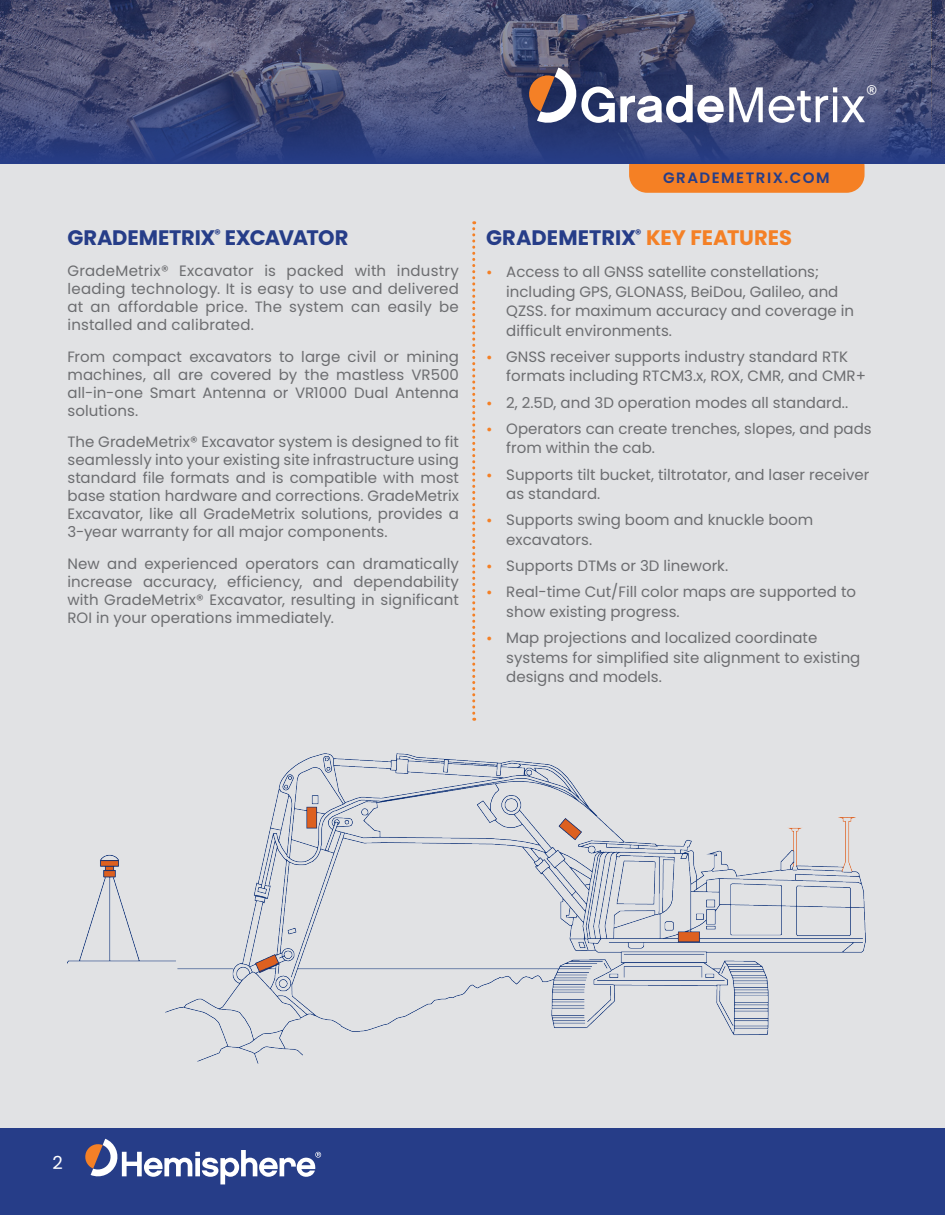
<style>
.page{position:relative;width:945px;height:1215px;background:#e1e2e4}
.page>*{position:absolute;margin:0;border:0;box-sizing:border-box;transform-origin:0 0}
.t1{font:300 23.85px "Poppins";color:#fff}
.TEXT_2{font:700 21px "Poppins";letter-spacing:-.005em;color:#263d88}
.t2{font:18px "Poppins";color:#fff}
.TEXT_2-2{font:15px/18px "Poppins";color:#6c6d70}
.t3{font:600 15px "Poppins";letter-spacing:.1em;color:#263d88}
.s1{color:#f48026}
.s2{font-weight:600;font-size:13.5px;color:#f48026}
</style>
<div class="page">
<div style="left:629px;top:148px;width:236px;height:45px;background:#f58024;border-radius:18px"></div>
<svg style="left:0;top:0;width:932px;height:164px;background:#454d78"></svg>
<div style="left:0;top:1128px;width:945px;height:87px;background:#263d88"></div>
<svg style="left:85px;top:1139px;width:236px;height:45px"></svg>
<svg style="left:527px;top:68px;width:236px;height:59px;background:#737590"></svg>
<svg style="left:769px;top:87px;width:96px;height:36px;background:#858aa7"></svg>
<svg style="left:932px;top:0;width:13px;height:164px;background:#404874"></svg>
<img style="left:68px;top:753px;width:798px;height:310px">
<svg style="left:472px;top:221px;width:3px;height:500px"></svg>
<h1 class="t1" style="left:866px;top:80px;width:13px">®</h1>
<p class="TEXT_2" style="left:68px;top:225px;width:282px">GRADEMETRIX<sup>®</sup> EXCAVATOR</p>
<p class="TEXT_2-2" style="left:68px;top:262px;width:393px;text-align:justify">GradeMetrix® Excavator is packed with industry leading technology. It is easy to use and delivered at an affordable price. The system can easily be installed and calibrated.</p>
<p class="TEXT_2-2" style="left:68px;top:348px;width:393px;text-align:justify">From compact excavators to large civil or mining machines, all are covered by the mastless VR500 all-in-one Smart Antenna or VR1000 Dual Antenna solutions.</p>
<p class="TEXT_2-2" style="left:68px;top:433px;width:393px;text-align:justify">The GradeMetrix® Excavator system is designed to fit seamlessly into your existing site infrastructure using standard file formats and is compatible with most base station hardware and corrections. GradeMetrix Excavator, like all GradeMetrix solutions, provides a 3-year warranty for all major components.</p>
<p class="TEXT_2-2" style="left:68px;top:555px;width:393px;text-align:justify">New and experienced operators can dramatically increase accuracy, efficiency, and dependability with GradeMetrix® Excavator, resulting in significant ROI in your operations immediately.</p>
<p class="t3" style="left:663px;top:169px;width:168px">GRADEMETRIX.COM</p>
<p class="TEXT_2" style="left:486px;top:225px;width:308px">GRADEMETRIX<sup>®</sup> <span class="s1">KEY FEATURES</span></p>
<p class="TEXT_2-2" style="left:506px;top:262px;width:349px;line-height:19.5px;text-indent:-20px"><span class="s2">•</span> Access to all GNSS satellite constellations; including GPS, GLONASS, BeiDou, Galileo, and QZSS. for maximum accuracy and coverage in difficult environments.</p>
<p class="TEXT_2-2" style="left:506px;top:347px;width:361px;line-height:19.5px;text-indent:-20px"><span class="s2">•</span> GNSS receiver supports industry standard RTK formats including RTCM3.x, ROX, CMR, and CMR+</p>
<p class="TEXT_2-2" style="left:486px;top:393px;width:364px"><span class="s2">•</span> 2, 2.5D, and 3D operation modes all standard..</p>
<p class="TEXT_2-2" style="left:506px;top:419px;width:367px;line-height:19.5px;text-indent:-20px"><span class="s2">•</span> Operators can create trenches, slopes, and pads from within the cab.</p>
<p class="TEXT_2-2" style="left:506px;top:465px;width:365px;line-height:19.5px;text-indent:-20px"><span class="s2">•</span> Supports tilt bucket, tiltrotator, and laser receiver as standard.</p>
<p class="TEXT_2-2" style="left:506px;top:510px;width:308px;line-height:19.5px;text-indent:-20px"><span class="s2">•</span> Supports swing boom and knuckle boom excavators.</p>
<p class="TEXT_2-2" style="left:486px;top:557px;width:244px"><span class="s2">•</span> Supports DTMs or 3D linework.</p>
<p class="TEXT_2-2" style="left:506px;top:582px;width:351px;line-height:19.5px;text-indent:-20px"><span class="s2">•</span> Real-time Cut/Fill color maps are supported to show existing progress.</p>
<p class="TEXT_2-2" style="left:506px;top:628px;width:356px;line-height:19.5px;text-indent:-20px"><span class="s2">•</span> Map projections and localized coordinate systems for simplified site alignment to existing designs and models.</p>
<p class="t2" style="left:52px;top:1152px;width:12px">2</p>
</div>
